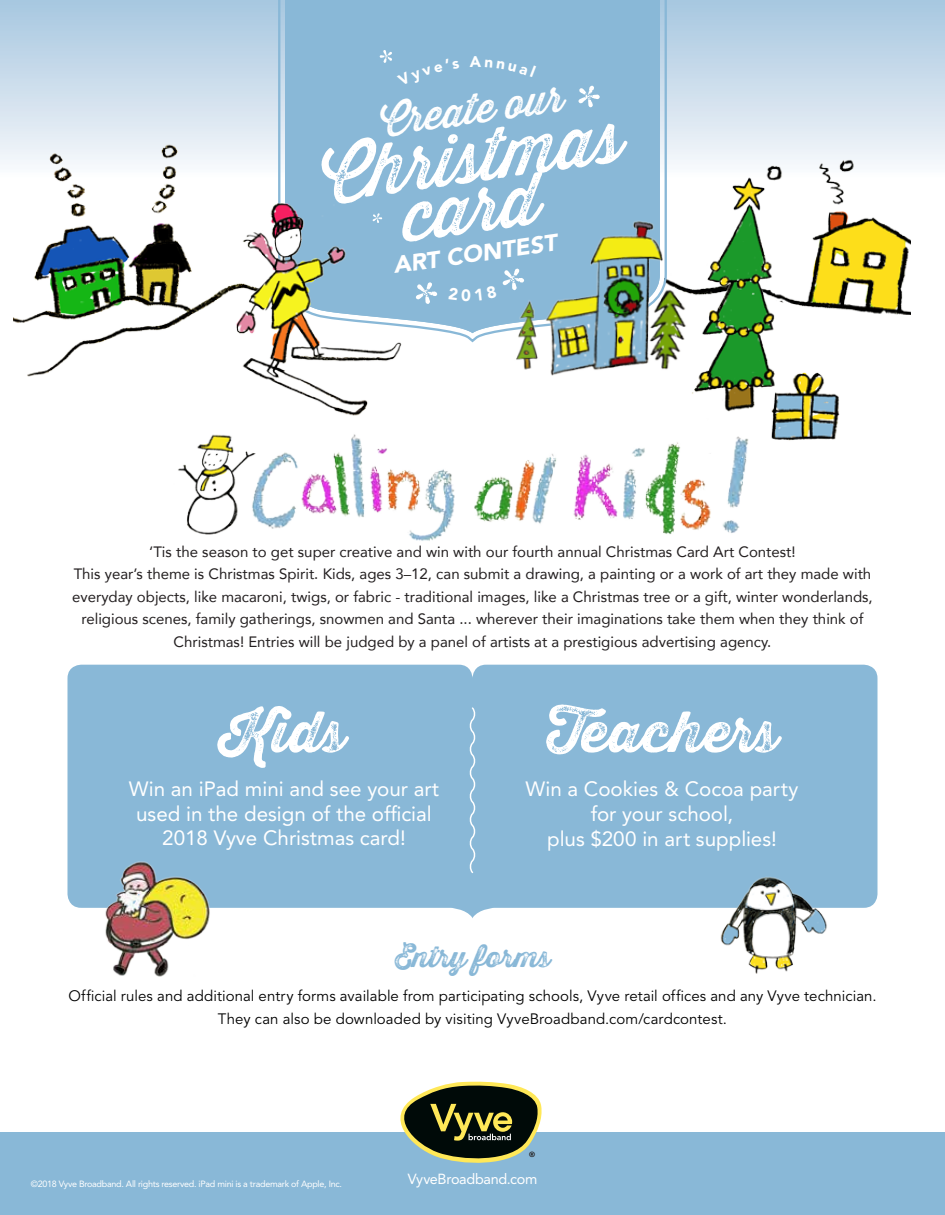
<style>
.page{position:relative;width:945px;height:1215px;background:#fff}
.page>*{position:absolute;margin:0;border:0;box-sizing:border-box;transform-origin:0 0}
.t1{font:69.9px/50.1px "Thirsty Rough Reg Two";color:#fff;text-align:center}
.t2{font:56.1px "Thirsty Rough Bol Thr";color:#fff}
.t3{font:40.05px "Thirsty Rough Reg Two";color:#fff}
.t4{font:28.5px "Thirsty Rough Bol Thr";letter-spacing:.005em;color:#89b8d7}
.t5{font:900 23.4px "Avenir";color:#fff}
.t6{font:20.55px/24.8px "Avenir LT Std";color:#fff;text-align:center}
.t7{font:20.55px/25.2px "Avenir";color:#fff;text-align:center}
.t8{font:900 15.3px "Avenir";color:#fff}
.t9{font:15px/22.5px "Avenir";color:#231f20}
.t10{font:15px/22.5px "Avenir";letter-spacing:.005em;color:#000;text-align:center}
.t11{font:14.55px "Avenir";letter-spacing:-.02em;color:#fff}
.t12{font:9px "Avenir LT Std";letter-spacing:-.03em;color:#fff}
.t13{font:800 7.5px "Avenir";color:#231f20}
</style>
<div class="page">
<div style="left:0;top:1132px;width:945px;height:83px;background:#89b8d7"></div>
<div style="left:0;top:0;width:945px;height:305px;background:linear-gradient(to bottom,#b2cde3,#fff)"></div>
<img style="left:14px;top:139px;width:263px;height:238px">
<img style="left:668px;top:142px;width:243px;height:172px">
<svg style="left:400px;top:1082px;width:142px;height:81px"></svg>
<div style="left:282px;top:0;width:381px;height:337px;background:#89b8d7"></div>
<svg style="left:578px;top:86px;width:22px;height:21px"></svg>
<svg style="left:503px;top:269px;width:21px;height:21px"></svg>
<div style="left:68px;top:665px;width:810px;height:253px;background:#89b8d7"></div>
<svg style="left:468px;top:706px;width:9px;height:169px"></svg>
<img style="left:712px;top:873px;width:122px;height:101px">
<img style="left:99px;top:857px;width:114px;height:120px">
<img style="left:259px;top:434px;width:488px;height:107px">
<img style="left:544px;top:218px;width:138px;height:158px">
<img style="left:225px;top:191px;width:192px;height:225px">
<img style="left:514px;top:299px;width:29px;height:71px">
<img style="left:682px;top:175px;width:159px;height:278px">
<img style="left:178px;top:434px;width:81px;height:101px">
<svg style="left:416px;top:282px;width:21px;height:22px"></svg>
<div style="left:380px;top:50px;width:79px;height:36px;background:#89b8d7"></div>
<svg style="left:485px;top:59px;width:51px;height:18px"></svg>
<svg style="left:448px;top:286px;width:49px;height:15px"></svg>
<p class="t8" style="left:470px;top:52px;width:13px">A</p>
<p class="t3" style="left:374px;top:93px;width:187px;rotate:-8deg">Create our</p>
<p class="t1" style="left:315px;top:153px;width:306px;rotate:-8deg">Christmas card</p>
<p class="t5" style="left:391px;top:251px;width:167px;rotate:-8deg">ART CONTEST</p>
<p class="t9" style="left:149px;top:540px;width:648px">‘Tis the season to get super creative and win with our fourth annual Christmas Card Art Contest!</p>
<p class="t9" style="left:72px;top:562px;width:802px">This year’s theme is Christmas Spirit. Kids, ages 3–12, can submit a drawing, a painting or a work of art they made with everyday objects, like macaroni, twigs, or fabric - traditional images, like a Christmas tree or a gift, winter wonderlands,</p>
<p class="t9" style="left:81px;top:607px;width:784px">religious scenes, family gatherings, snowmen and Santa ... wherever their imaginations take them when they think of</p>
<p class="t9" style="left:174px;top:630px;width:599px">Christmas! Entries will be judged by a panel of artists at a prestigious advertising agency.</p>
<p class="t2" style="left:221px;top:689px;width:126px">Kids</p>
<p class="t2" style="left:546px;top:689px;width:233px">Teachers</p>
<p class="t7" style="left:525px;top:776px;width:275px">Win a Cookies &amp; Cocoa party for your school,<br>plus $200 in art supplies!</p>
<p class="t6" style="left:129px;top:777px;width:312px">Win an iPad mini and see your art used in the design of the official<br>2018 Vyve Christmas card!</p>
<p class="t4" style="left:395px;top:935px;width:157px">Entry forms</p>
<p class="t10" style="left:68px;top:985px;width:810px">Official rules and additional entry forms available from participating schools, Vyve retail offices and any Vyve technician.<br>They can also be downloaded by visiting VyveBroadband.com/cardcontest.</p>
<p class="t12" style="left:31px;top:1179px;width:313px">©2018 Vyve Broadband. All rights reserved. iPad mini is a trademark of Apple, Inc.</p>
<p class="t13" style="left:529px;top:1150px;width:7px">®</p>
<p class="t11" style="left:408px;top:1170px;width:131px">VyveBroadband.com</p>
</div>
